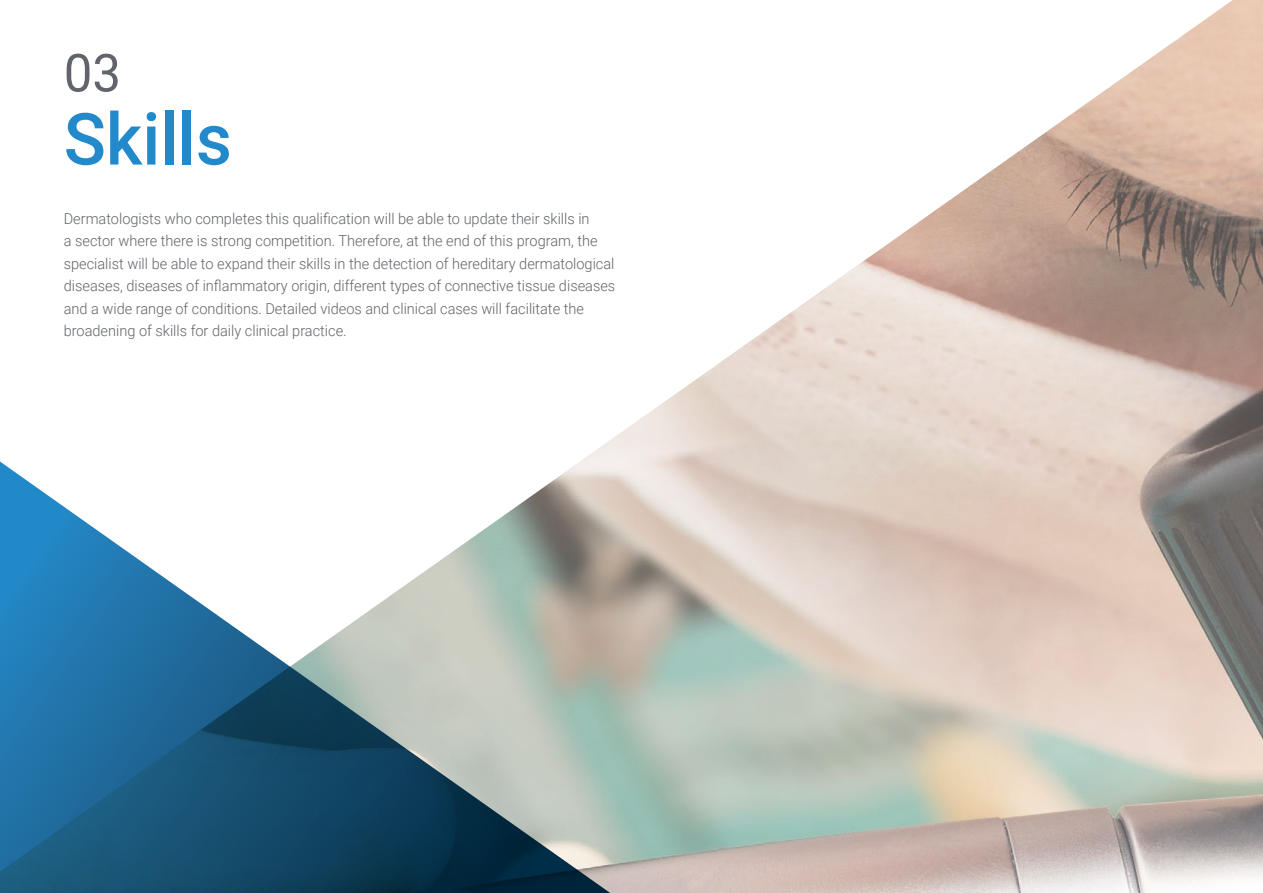
<style>
.page{position:relative;width:1263px;height:893px;background:#fff}
.page>*{position:absolute;margin:0;border:0;box-sizing:border-box;transform-origin:0 0}
.t1{font:500 72px "Roboto";color:#2289ca}
.t2{font:52.5px "Roboto";color:#61646a}
.t3{font:300 15px/22.5px "Roboto";color:#61646a}
</style>
<div class="page">
<img style="left:602px;top:0;width:661px;height:893px">
<svg style="left:0;top:446px;width:640px;height:447px"></svg>
<h2 class="t2" style="left:64px;top:36px;width:59px">03</h2>
<h1 class="t1" style="left:64px;top:89px;width:170px">Skills</h1>
<p class="t3" style="left:64px;top:207px;width:553px">Dermatologists who completes this qualification will be able to update their skills in<br>a sector where there is strong competition. Therefore, at the end of this program, the specialist will be able to expand their skills in the detection of hereditary dermatological diseases, diseases of inflammatory origin, different types of connective tissue diseases and a wide range of conditions. Detailed videos and clinical cases will facilitate the broadening of skills for daily clinical practice.</p>
</div>
